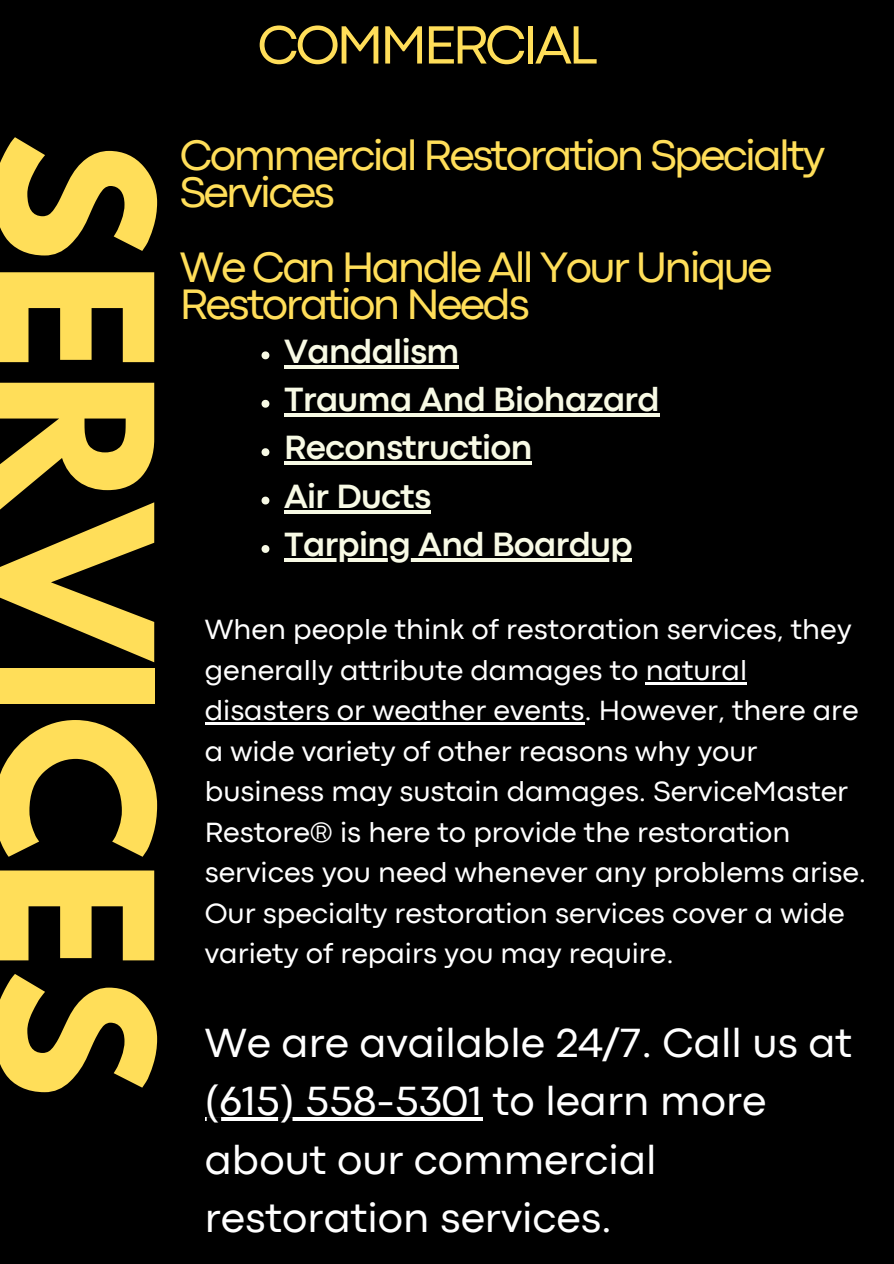
<style>
.page{position:relative;width:894px;height:1264px;background:#fff}
.page>*{position:absolute;margin:0;border:0;box-sizing:border-box;transform-origin:0 0}
.t1{font:700 190.35px "League Spartan";color:#ffde59}
.t2{font:56.1px "Codec Pro";letter-spacing:-.055em;color:#ffde59}
.t3{font:44.4px/37.3px "Codec Pro";letter-spacing:-.055em;color:#ffde59}
.t4{font:42.45px/58.5px "Codec Pro";color:#fff}
.t5{font:700 35.1px "Codec Pro";letter-spacing:-.02em;color:#f8fae5}
.t6{font:28.95px/40.5px "Codec Pro";color:#fff}
</style>
<div class="page">
<div style="left:0;top:0;width:893px;height:1263px;background:#000"></div>
<svg style="left:261px;top:351px;width:8px;height:8px"></svg>
<hr style="left:284px;top:365px;width:175px;height:3px;background:#f8fae5">
<svg style="left:261px;top:400px;width:8px;height:8px"></svg>
<hr style="left:284px;top:413px;width:375px;height:4px;background:#f8fae5">
<svg style="left:261px;top:448px;width:8px;height:8px"></svg>
<hr style="left:284px;top:462px;width:248px;height:3px;background:#f8fae5">
<svg style="left:261px;top:496px;width:8px;height:8px"></svg>
<hr style="left:284px;top:510px;width:146px;height:3px;background:#f8fae5">
<svg style="left:261px;top:545px;width:8px;height:8px"></svg>
<hr style="left:284px;top:558px;width:347px;height:4px;background:#f8fae5">
<hr style="left:645px;top:682px;width:102px;height:2px;background:#fff">
<hr style="left:205px;top:722px;width:379px;height:2px;background:#fff">
<hr style="left:205px;top:1117px;width:277px;height:3px;background:#fff">
<h2 class="t2" style="left:257px;top:25px;width:342px">COMMERCIAL</h2>
<h1 class="t1" style="left:168px;top:133px;width:966px;rotate:90deg">SERVICES</h1>
<p class="t3" style="left:180px;top:140px;width:646px">Commercial Restoration Specialty<br>Services</p>
<p class="t3" style="left:180px;top:252px;width:594px">We Can Handle All Your Unique<br>Restoration Needs</p>
<h3 class="t5" style="left:284px;top:338px;width:177px">Vandalism</h3>
<h3 class="t5" style="left:284px;top:387px;width:377px">Trauma And Biohazard</h3>
<p class="t5" style="left:284px;top:435px;width:250px">Reconstruction</p>
<p class="t5" style="left:284px;top:484px;width:149px">Air Ducts</p>
<p class="t5" style="left:284px;top:532px;width:350px">Tarping And Boardup</p>
<p class="t6" style="left:205px;top:611px;width:662px">When people think of restoration services, they generally attribute damages to natural disasters or weather events. However, there are a wide variety of other reasons why your business may sustain damages. ServiceMaster Restore® is here to provide the restoration services you need whenever any problems arise.<br>Our specialty restoration services cover a wide variety of repairs you may require.</p>
<h3 class="t4" style="left:205px;top:1016px;width:648px">We are available 24/7. Call us at (615) 558-5301 to learn more about our commercial restoration services.</h3>
</div>
